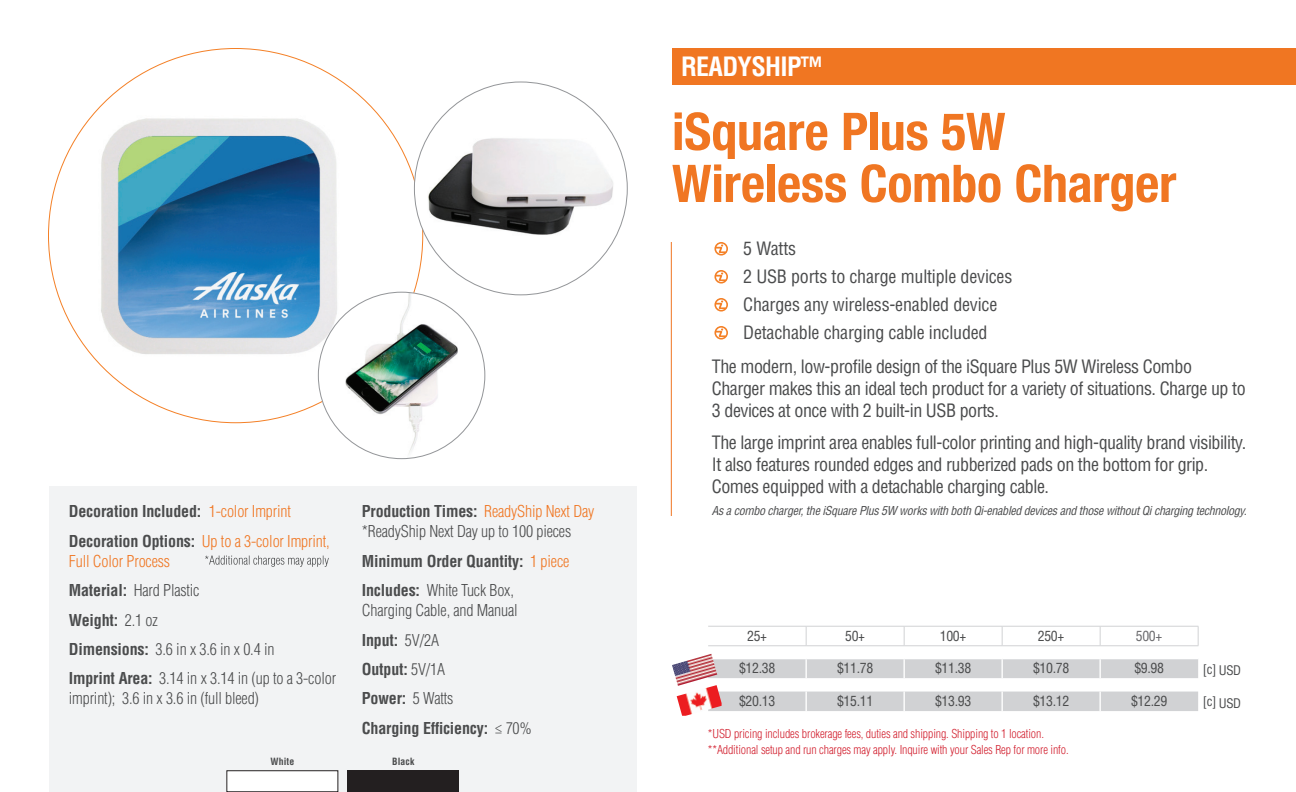
<style>
.page{position:relative;width:1296px;height:792px;background:#fff}
.page>*{position:absolute;margin:0;border:0;box-sizing:border-box;transform-origin:0 0}
.t1{font:700 condensed 52px/52px "Helvetica Neue";letter-spacing:-.005em;color:#f07622}
.t2{font:700 condensed 26px "Helvetica LT Std";letter-spacing:-.025em;color:#fff}
.t3{font:condensed 18px/22px "Helvetica LT Std";letter-spacing:-.025em;color:#4b4c4d}
.t4{font:300 condensed 16px/29.4px "Helvetica LT Std";letter-spacing:-.01em;color:#4b4c4d}
.t5{font:700 condensed 16px/29.4px "Helvetica LT Std";letter-spacing:-.01em;color:#4b4c4d}
.t6{font:condensed 13.8px "Helvetica LT Std";letter-spacing:-.025em;color:#4b4c4d}
.t7{font:condensed 13.8px "Helvetica LT Std";color:#69696c}
.t8{font:condensed 13px "Helvetica LT Std";letter-spacing:-.03em;color:#4b4c4d}
.t9{font:300 condensed 12px/16px "Helvetica LT Std";letter-spacing:-.01em;color:#d2202f}
.t10{font:italic condensed 12px "Helvetica LT Std";letter-spacing:-.025em;color:#4b4c4d}
.t11{font:700 condensed 9.8px "Helvetica LT Std";letter-spacing:.01em;color:#4b4c4d}
.s1{font-weight:300;color:#f07622}
.s2{color:#f07622}
.s3{font-weight:700}
.s4{font-weight:300}
</style>
<div class="page">
<div style="left:49px;top:486px;width:588px;height:306px;background:#f2f3f4"></div>
<svg style="left:205px;top:556px;width:124px;height:11px"></svg>
<img style="left:84px;top:101px;width:256px;height:271px">
<img style="left:427px;top:137px;width:187px;height:103px">
<div style="left:318px;top:292px;width:167px;height:167px;background:#fff;border-radius:50%"></div>
<img style="left:345px;top:292px;width:113px;height:167px">
<div style="left:227px;top:771px;width:111px;height:21px;background:#fff"></div>
<div style="left:227px;top:770px;width:111px;height:22px;border:1px solid #231f20"></div>
<div style="left:348px;top:770px;width:111px;height:22px;background:#231f20"></div>
<div style="left:672px;top:48px;width:624px;height:37px;background:#f07622"></div>
<hr style="left:671px;top:242px;width:1px;height:274px;background:#f07622">
<svg style="left:714px;top:242px;width:14px;height:14px"></svg>
<svg style="left:714px;top:270px;width:14px;height:14px"></svg>
<svg style="left:714px;top:298px;width:14px;height:14px"></svg>
<svg style="left:714px;top:326px;width:14px;height:14px"></svg>
<div style="left:717px;top:659px;width:481px;height:19px;background:#d1d2d4"></div>
<div style="left:722px;top:692px;width:476px;height:19px;background:#d1d2d4"></div>
<hr style="left:708px;top:626px;width:98px;height:1px;background:#d1d2d4">
<hr style="left:806px;top:626px;width:98px;height:1px;background:#d1d2d4">
<svg style="left:806px;top:627px;width:1px;height:18px"></svg>
<hr style="left:904px;top:626px;width:98px;height:1px;background:#d1d2d4">
<svg style="left:904px;top:627px;width:1px;height:18px"></svg>
<hr style="left:1002px;top:626px;width:98px;height:1px;background:#d1d2d4">
<hr style="left:1100px;top:626px;width:98px;height:1px;background:#d1d2d4">
<hr style="left:708px;top:645px;width:98px;height:1px;background:#d1d2d4">
<hr style="left:806px;top:645px;width:98px;height:1px;background:#d1d2d4">
<hr style="left:904px;top:645px;width:98px;height:1px;background:#d1d2d4">
<hr style="left:1002px;top:645px;width:98px;height:1px;background:#d1d2d4">
<hr style="left:1100px;top:645px;width:98px;height:1px;background:#d1d2d4">
<svg style="left:1002px;top:627px;width:1px;height:18px"></svg>
<svg style="left:1100px;top:627px;width:1px;height:18px"></svg>
<svg style="left:1198px;top:626px;width:1px;height:20px"></svg>
<img style="left:677px;top:686px;width:45px;height:30px">
<img style="left:672px;top:654px;width:45px;height:32px">
<p class="t5" style="left:69px;top:497px;width:262px">Decoration Included: <span class="s1">1-color Imprint<br></span>Decoration Options: <span class="s1">Up to a 3-color Imprint,</span></p>
<p class="t4" style="left:69px;top:546px;width:269px"><span class="s2">Full Color Process<br></span><span class="s3">Material:</span> Hard Plastic<br><span class="s3">Weight:</span> 2.1 oz<br><span class="s3">Dimensions:</span> 3.6 in x 3.6 in x 0.4 in<br><span class="s3">Imprint Area:</span> 3.14 in x 3.14 in (up to a 3-color</p>
<p class="t4" style="left:69px;top:684px;width:192px">imprint); 3.6 in x 3.6 in (full bleed)</p>
<p class="t4" style="left:362px;top:502px;width:234px;line-height:20px"><span class="s3">Production Times:</span> <span class="s2">ReadyShip Next Day </span>*ReadyShip Next Day up to 100 pieces</p>
<p class="t5" style="left:362px;top:546px;width:209px">Minimum Order Quantity: <span class="s1">1 piece<br></span>Includes: <span class="s4">White Tuck Box,</span></p>
<p class="t4" style="left:362px;top:596px;width:172px">Charging Cable, and Manual<br><span class="s3">Input:</span> 5V/2A<br><span class="s3">Output:</span> 5V/1A<br><span class="s3">Power:</span> 5 Watts<br><span class="s3">Charging Efficiency:</span> ≤ 70%</p>
<p class="t11" style="left:270px;top:756px;width:25px">White</p>
<p class="t11" style="left:392px;top:756px;width:24px">Black</p>
<h2 class="t2" style="left:681px;top:50px;width:144px">READYSHIP™</h2>
<h1 class="t1" style="left:672px;top:102px;width:506px">iSquare Plus 5W<br>Wireless Combo Charger</h1>
<p class="t3" style="left:743px;top:235px;width:271px;line-height:28px">5 Watts<br>2 USB ports to charge multiple devices<br>Charges any wireless-enabled device<br>Detachable charging cable included</p>
<p class="t3" style="left:712px;top:356px;width:535px">The modern, low-profile design of the iSquare Plus 5W Wireless Combo<br>Charger makes this an ideal tech product for a variety of situations. Charge up to<br>3 devices at once with 2 built-in USB ports.</p>
<p class="t3" style="left:712px;top:432px;width:536px">The large imprint area enables full-color printing and high-quality brand visibility.<br>It also features rounded edges and rubberized pads on the bottom for grip.<br>Comes equipped with a detachable charging cable.</p>
<p class="t10" style="left:712px;top:504px;width:537px">As a combo charger, the iSquare Plus 5W works with both Qi-enabled devices and those without Qi charging technology.</p>
<p class="t6" style="left:747px;top:627px;width:21px">25+</p>
<p class="t6" style="left:845px;top:627px;width:21px">50+</p>
<p class="t6" style="left:940px;top:627px;width:28px">100+</p>
<p class="t6" style="left:1038px;top:627px;width:28px">250+</p>
<p class="t7" style="left:1136px;top:627px;width:28px">500+</p>
<p class="t6" style="left:739px;top:660px;width:38px">$12.38</p>
<p class="t6" style="left:837px;top:660px;width:38px">$11.78</p>
<p class="t6" style="left:935px;top:660px;width:38px">$11.38</p>
<p class="t6" style="left:1033px;top:660px;width:38px">$10.78</p>
<p class="t6" style="left:1134px;top:660px;width:31px">$9.98</p>
<p class="t6" style="left:739px;top:693px;width:38px">$20.13</p>
<p class="t6" style="left:837px;top:693px;width:38px">$15.11</p>
<p class="t6" style="left:935px;top:693px;width:38px">$13.93</p>
<p class="t6" style="left:1033px;top:693px;width:38px">$13.12</p>
<p class="t6" style="left:1131px;top:693px;width:38px">$12.29</p>
<p class="t9" style="left:708px;top:725px;width:362px">*USD pricing includes brokerage fees, duties and shipping. Shipping to 1 location. **Additional setup and run charges may apply. Inquire with your Sales Rep for more info.</p>
<p class="t8" style="left:1203px;top:662px;width:40px">[c] USD</p>
<p class="t8" style="left:1203px;top:694px;width:40px">[c] USD</p>
</div>
